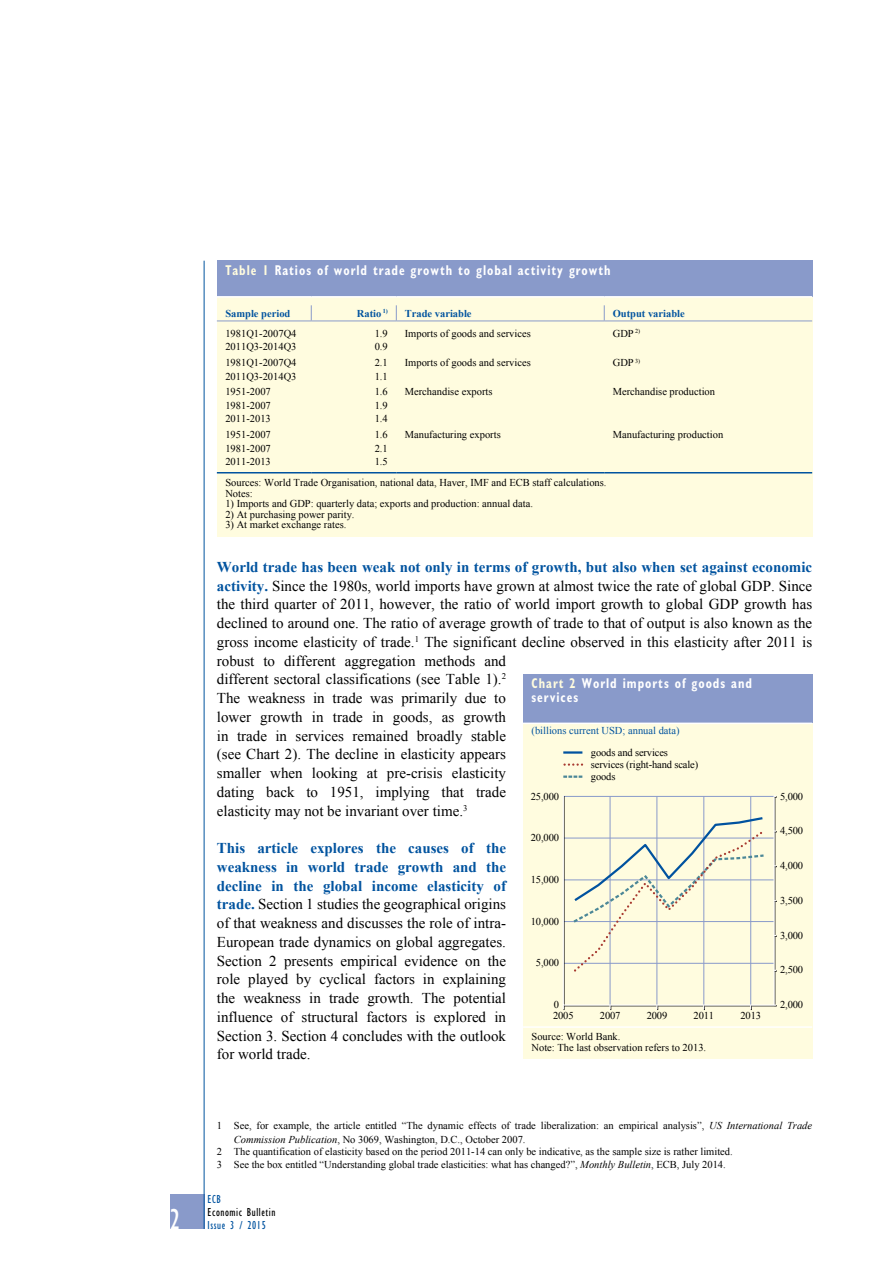
<style>
.page{position:relative;width:893px;height:1263px;background:#fff}
.page>*{position:absolute;margin:0;border:0;box-sizing:border-box;transform-origin:0 0}
.t1{font:condensed 30px "Gill Sans Myriad";color:#fff;scale:.95 1}
.t2{font:15px/18.8px "Times New Roman WGL";color:#000}
.t3{font:700 condensed 14.25px/13.5px "Gill Sans Myriad";letter-spacing:.08em;color:#fff;scale:.85 1}
.t4{font:condensed 12px "Gill Sans Myriad";letter-spacing:.05em;color:#000;scale:.95 1}
.t5{font:condensed 12px "Gill Sans Myriad";letter-spacing:.05em;color:#00539f;scale:.95 1}
.t6{font:10.5px/13.5px "Times New Roman WGL";color:#000}
.t7{font:700 10.5px "Times New Roman WGL";color:#00539f}
.t8{font:10.5px "Times New Roman WGL";color:#00539f}
.s1{color:#fffcdf}
.s2{font-weight:700;color:#00539f}
.s3{font-style:italic}
</style>
<div class="page">
<div style="left:170px;top:1195px;width:34px;height:34px;background:#899aca"></div>
<hr style="left:204px;top:261px;width:1px;height:968px;background:#00539f">
<div style="left:217px;top:261px;width:595px;height:276px;background:#fffcdf"></div>
<div style="left:217px;top:261px;width:595px;height:36px;background:#899aca"></div>
<hr style="left:311px;top:472px;width:85px;height:1px;background:#00539f">
<hr style="left:396px;top:472px;width:208px;height:1px;background:#00539f">
<hr style="left:604px;top:472px;width:208px;height:1px;background:#00539f">
<hr style="left:217px;top:472px;width:94px;height:1px;background:#00539f">
<svg style="left:311px;top:305px;width:1px;height:16px"></svg>
<svg style="left:396px;top:305px;width:1px;height:16px"></svg>
<svg style="left:604px;top:305px;width:1px;height:16px"></svg>
<hr style="left:217px;top:321px;width:94px;height:1px;background:#899aca">
<hr style="left:311px;top:321px;width:85px;height:1px;background:#899aca">
<hr style="left:396px;top:321px;width:208px;height:1px;background:#899aca">
<hr style="left:604px;top:321px;width:208px;height:1px;background:#899aca">
<hr style="left:217px;top:296px;width:94px;height:2px;background:#fff">
<hr style="left:311px;top:296px;width:85px;height:2px;background:#fff">
<hr style="left:396px;top:296px;width:208px;height:2px;background:#fff">
<hr style="left:604px;top:296px;width:208px;height:2px;background:#fff">
<div style="left:523px;top:674px;width:289px;height:385px;background:#fffcdf"></div>
<div style="left:523px;top:674px;width:289px;height:49px;background:#899aca"></div>
<hr style="left:523px;top:723px;width:289px;height:1px;background:#fff">
<hr style="left:523px;top:1026px;width:289px;height:2px;background:#fff">
<hr style="left:563px;top:838px;width:211px;height:1px;background:#899aca">
<hr style="left:563px;top:880px;width:211px;height:1px;background:#899aca">
<hr style="left:563px;top:921px;width:211px;height:1px;background:#899aca">
<hr style="left:563px;top:963px;width:211px;height:1px;background:#899aca">
<hr style="left:750px;top:796px;width:1px;height:209px;background:#899aca">
<hr style="left:704px;top:796px;width:1px;height:209px;background:#899aca">
<hr style="left:657px;top:796px;width:1px;height:209px;background:#899aca">
<hr style="left:610px;top:796px;width:1px;height:209px;background:#899aca">
<div style="left:563px;top:795px;width:212px;height:211px;border:1px solid #fff"></div>
<svg style="left:572px;top:815px;width:193px;height:159px"></svg>
<hr style="left:563px;top:751px;width:19px;height:3px;background:#00529f">
<svg style="left:564px;top:775px;width:19px;height:3px"></svg>
<svg style="left:564px;top:763px;width:19px;height:3px"></svg>
<h1 class="t1" style="left:170px;top:1201px;width:12px">2</h1>
<p class="t3" style="left:225px;top:263px;width:455px"><span class="s1">Table 1</span> Ratios of world trade growth to global activity growth</p>
<p class="t7" style="left:225px;top:306px;width:67px">Sample period</p>
<p class="t7" style="left:357px;top:306px;width:32px">Ratio <sup>1)</sup></p>
<p class="t7" style="left:405px;top:306px;width:68px">Trade variable</p>
<p class="t7" style="left:613px;top:306px;width:74px">Output variable</p>
<p class="t6" style="left:225px;top:326px;width:73px">1981Q1-2007Q4<br>2011Q3-2014Q3</p>
<p class="t6" style="left:375px;top:326px;width:15px">1.9<br>0.9</p>
<p class="t6" style="left:405px;top:326px;width:127px">Imports of goods and services</p>
<p class="t6" style="left:613px;top:326px;width:29px">GDP <sup>2)</sup></p>
<p class="t6" style="left:225px;top:356px;width:73px">1981Q1-2007Q4<br>2011Q3-2014Q3</p>
<p class="t6" style="left:375px;top:356px;width:15px">2.1<br>1.1</p>
<p class="t6" style="left:405px;top:356px;width:127px">Imports of goods and services</p>
<p class="t6" style="left:613px;top:356px;width:29px">GDP <sup>3)</sup></p>
<p class="t6" style="left:225px;top:385px;width:47px;text-align:justify">1951-2007<br>1981-2007<br>2011-2013</p>
<p class="t6" style="left:375px;top:385px;width:15px;text-align:justify">1.6<br>1.9<br>1.4</p>
<p class="t6" style="left:405px;top:385px;width:89px">Merchandise exports</p>
<p class="t6" style="left:613px;top:385px;width:104px">Merchandise production</p>
<p class="t6" style="left:225px;top:428px;width:47px;text-align:justify">1951-2007<br>1981-2007<br>2011-2013</p>
<p class="t6" style="left:375px;top:428px;width:15px;text-align:justify">1.6<br>2.1<br>1.5</p>
<p class="t6" style="left:405px;top:428px;width:97px">Manufacturing exports</p>
<p class="t6" style="left:613px;top:428px;width:112px">Manufacturing production</p>
<p class="t6" style="left:225px;top:477px;width:383px;line-height:10.5px">Sources: World Trade Organisation, national data, Haver, IMF and ECB staff calculations.<br>Notes:</p>
<p class="t6" style="left:225px;top:497px;width:309px">1) Imports and GDP: quarterly data; exports and production: annual data.</p>
<p class="t6" style="left:225px;top:507px;width:131px">2) At purchasing power parity.</p>
<p class="t6" style="left:225px;top:518px;width:123px">3) At market exchange rates.</p>
<p class="t2" style="left:217px;top:557px;width:597px"><span class="s2">World trade has been weak not only in terms of growth, but also when set against economic activity.</span> Since the 1980s, world imports have grown at almost twice the rate of global GDP. Since the third quarter of 2011, however, the ratio of world import growth to global GDP growth has declined to around one. The ratio of average growth of trade to that of output is also known as the gross income elasticity of trade.<sup>1</sup> The significant decline observed in this elasticity after 2011 is robust to different aggregation methods and<br>different sectoral classifications (see Table 1).<sup>2<br></sup>The weakness in trade was primarily due to<br>lower growth in trade in goods, as growth<br>in trade in services remained broadly stable<br>(see Chart 2). The decline in elasticity appears<br>smaller when looking at pre-crisis elasticity<br>dating back to 1951, implying that trade<br>elasticity may not be invariant over time.<sup>3</sup></p>
<p class="t2" style="left:217px;top:838px;width:291px;text-align:justify"><span class="s2">This article explores the causes of the weakness in world trade growth and the decline in the global income elasticity of trade.</span> Section 1 studies the geographical origins of that weakness and discusses the role of intra-European trade dynamics on global aggregates.<br>Section 2 presents empirical evidence on the role played by cyclical factors in explaining the weakness in trade growth. The potential influence of structural factors is explored in Section 3. Section 4 concludes with the outlook for world trade.</p>
<p class="t3" style="left:531px;top:677px;width:261px"><span class="s1">Chart 2</span> world imports of goods and services</p>
<p class="t8" style="left:531px;top:724px;width:150px">(billions current USD; annual data)</p>
<p class="t6" style="left:591px;top:745px;width:78px">goods and services</p>
<p class="t6" style="left:591px;top:769px;width:26px">goods</p>
<p class="t6" style="left:591px;top:757px;width:109px">services (right-hand scale)</p>
<p class="t6" style="left:531px;top:789px;width:30px">25,000</p>
<p class="t6" style="left:780px;top:789px;width:25px">5,000</p>
<p class="t6" style="left:780px;top:824px;width:25px">4,500</p>
<p class="t6" style="left:531px;top:831px;width:30px">20,000</p>
<p class="t6" style="left:780px;top:859px;width:25px">4,000</p>
<p class="t6" style="left:531px;top:872px;width:30px">15,000</p>
<p class="t6" style="left:780px;top:893px;width:25px">3,500</p>
<p class="t6" style="left:531px;top:914px;width:30px">10,000</p>
<p class="t6" style="left:780px;top:928px;width:25px">3,000</p>
<p class="t6" style="left:536px;top:956px;width:25px">5,000</p>
<p class="t6" style="left:780px;top:963px;width:25px">2,500</p>
<p class="t6" style="left:554px;top:997px;width:7px">0</p>
<p class="t6" style="left:780px;top:997px;width:25px">2,000</p>
<p class="t6" style="left:553px;top:1009px;width:22px">2005</p>
<p class="t6" style="left:600px;top:1009px;width:22px">2007</p>
<p class="t6" style="left:647px;top:1009px;width:22px">2009</p>
<p class="t6" style="left:694px;top:1009px;width:22px">2011</p>
<p class="t6" style="left:740px;top:1009px;width:22px">2013</p>
<p class="t6" style="left:531px;top:1031px;width:176px;line-height:10.5px">Source: World Bank.<br>Note: The last observation refers to 2013.</p>
<p class="t6" style="left:217px;top:1119px;width:597px">1 See, for example, the article entitled “The dynamic effects of trade liberalization: an empirical analysis”, <span class="s3">US International Trade</span></p>
<p class="t6" style="left:234px;top:1132px;width:293px"><span class="s3">Commission Publication</span>, No 3069, Washington, D.C., October 2007.</p>
<p class="t6" style="left:217px;top:1145px;width:517px">2 The quantification of elasticity based on the period 2011-14 can only be indicative, as the sample size is rather limited.</p>
<p class="t6" style="left:217px;top:1158px;width:510px">3 See the box entitled “Understanding global trade elasticities: what has changed?”, <span class="s3">Monthly Bulletin</span>, ECB, July 2014.</p>
<p class="t5" style="left:207px;top:1191px;width:16px">ECB</p>
<p class="t4" style="left:207px;top:1205px;width:73px">Economic Bulletin</p>
<p class="t5" style="left:207px;top:1218px;width:63px">Issue 3 / 2015</p>
</div>
